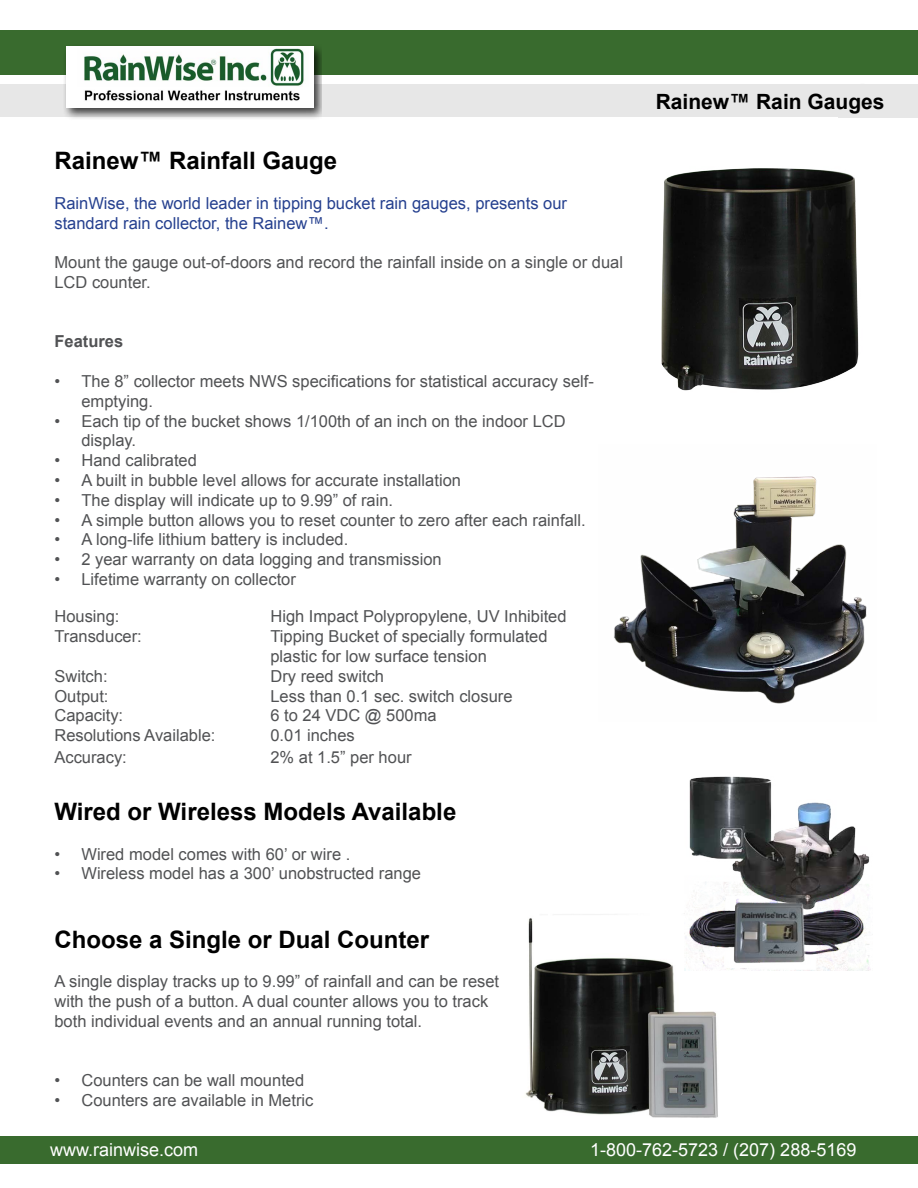
<style>
.page{position:relative;width:918px;height:1188px;background:#fff}
.page>*{position:absolute;margin:0;border:0;box-sizing:border-box;transform-origin:0 0}
.t1{font:700 24px "Arial";color:#000}
.t2{font:700 21px "Arial";color:#000}
.t3{font:18px "Arial";color:#fff}
.t4{font:16.5px/19.8px "Arial";color:#515254}
.t5{font:16.5px/19.8px "Arial";color:#25408f}
.t6{font:700 16.5px "Arial";color:#515254}
</style>
<div class="page">
<div style="left:0;top:30px;width:918px;height:45px;background:#396b2e"></div>
<div style="left:0;top:84px;width:857px;height:32px;background:#e7e7e7"></div>
<div style="left:63px;top:43px;width:259px;height:78px;background:#000;opacity:.75"></div>
<img style="left:66px;top:46px;width:247px;height:62px">
<div style="left:0;top:1136px;width:918px;height:28px;background:#396b2e"></div>
<div style="left:838px;top:84px;width:80px;height:34px;background:#e7e7e7"></div>
<img style="left:525px;top:914px;width:193px;height:204px">
<img style="left:684px;top:776px;width:187px;height:194px">
<img style="left:614px;top:476px;width:253px;height:228px">
<img style="left:661px;top:168px;width:198px;height:223px">
<h1 class="t1" style="left:54px;top:145px;width:284px">Rainew™ Rainfall Gauge</h1>
<p class="t5" style="left:54px;top:193px;width:514px">RainWise, the world leader in tipping bucket rain gauges, presents our standard rain collector, the Rainew™.</p>
<p class="t4" style="left:54px;top:253px;width:570px">Mount the gauge out-of-doors and record the rainfall inside on a single or dual<br>LCD counter.</p>
<p class="t6" style="left:54px;top:331px;width:70px">Features</p>
<p class="t4" style="left:81px;top:372px;width:514px;text-indent:-27px">• The 8” collector meets NWS specifications for statistical accuracy self&shy;emptying.</p>
<p class="t4" style="left:81px;top:411px;width:486px;text-indent:-27px">• Each tip of the bucket shows 1/100th of an inch on the indoor LCD display.</p>
<p class="t4" style="left:54px;top:451px;width:144px">• Hand calibrated</p>
<p class="t4" style="left:54px;top:471px;width:408px">• A built in bubble level allows for accurate installation</p>
<p class="t4" style="left:54px;top:490px;width:340px">• The display will indicate up to 9.99” of rain.</p>
<p class="t4" style="left:54px;top:510px;width:533px">• A simple button allows you to reset counter to zero after each rainfall.</p>
<p class="t4" style="left:54px;top:530px;width:295px">• A long-life lithium battery is included.</p>
<p class="t4" style="left:54px;top:550px;width:389px">• 2 year warranty on data logging and transmission</p>
<p class="t4" style="left:54px;top:570px;width:243px">• Lifetime warranty on collector</p>
<p class="t4" style="left:54px;top:607px;width:67px">Housing:</p>
<p class="t4" style="left:270px;top:607px;width:298px">High Impact Polypropylene, UV Inhibited</p>
<p class="t4" style="left:54px;top:627px;width:89px">Transducer:</p>
<p class="t4" style="left:270px;top:627px;width:279px">Tipping Bucket of specially formulated plastic for low surface tension</p>
<p class="t4" style="left:54px;top:666px;width:55px">Switch:</p>
<p class="t4" style="left:270px;top:666px;width:115px">Dry reed switch</p>
<p class="t4" style="left:54px;top:686px;width:56px">Output:</p>
<p class="t4" style="left:270px;top:686px;width:244px">Less than 0.1 sec. switch closure</p>
<p class="t4" style="left:54px;top:706px;width:70px">Capacity:</p>
<p class="t4" style="left:270px;top:706px;width:168px">6 to 24 VDC @ 500ma</p>
<p class="t4" style="left:54px;top:726px;width:163px">Resolutions Available:</p>
<p class="t4" style="left:270px;top:726px;width:86px">0.01 inches</p>
<p class="t4" style="left:54px;top:747px;width:74px">Accuracy:</p>
<p class="t4" style="left:270px;top:747px;width:143px">2% at 1.5” per hour</p>
<h1 class="t1" style="left:54px;top:796px;width:403px">Wired or Wireless Models Available</h1>
<p class="t4" style="left:54px;top:844px;width:297px">• Wired model comes with 60’ or wire .</p>
<p class="t4" style="left:54px;top:864px;width:368px">• Wireless model has a 300’ unobstructed range</p>
<h1 class="t1" style="left:54px;top:923px;width:376px">Choose a Single or Dual Counter</h1>
<p class="t4" style="left:54px;top:972px;width:446px">A single display tracks up to 9.99” of rainfall and can be reset with the push of a button. A dual counter allows you to track both individual events and an annual running total.</p>
<p class="t4" style="left:54px;top:1071px;width:251px">• Counters can be wall mounted</p>
<p class="t4" style="left:54px;top:1091px;width:260px">• Counters are available in Metric</p>
<p class="t2" style="left:656px;top:87px;width:230px">Rainew™ Rain Gauges</p>
<p class="t3" style="left:50px;top:1137px;width:150px">www.rainwise.com</p>
<p class="t3" style="left:590px;top:1137px;width:268px">1-800-762-5723 / (207) 288-5169</p>
</div>
